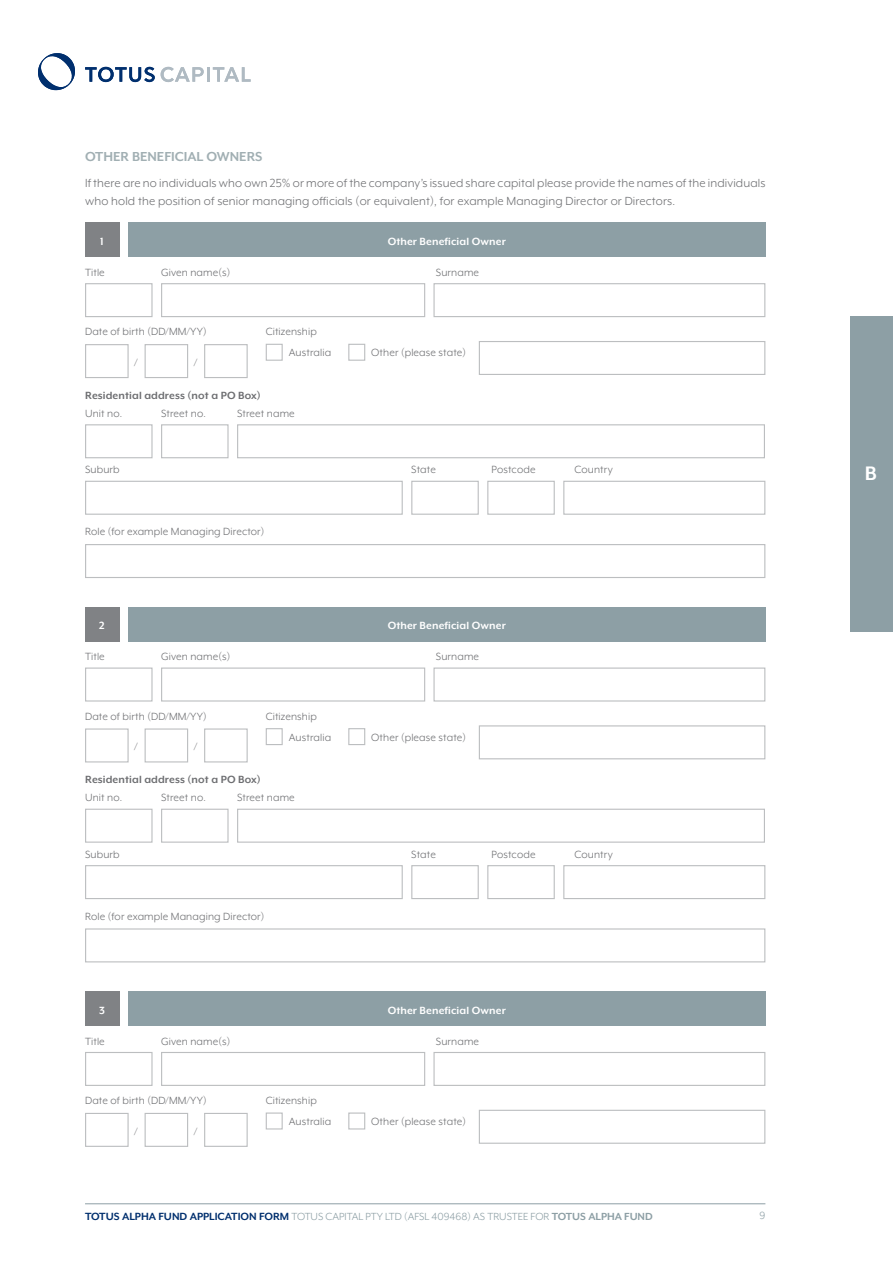
<style>
.page{position:relative;width:893px;height:1263px;background:#fff}
.page>*{position:absolute;margin:0;border:0;box-sizing:border-box;transform-origin:0 0}
.t1{font:700 22.5px "Mr Eaves XL Mod OT";color:#fff}
.t2{font:700 15px "Mr Eaves XL Mod OT";color:#a1afb3}
.t3{font:13.5px/18px "Mr Eaves XL Mod OT";letter-spacing:.01em;color:#6d6e71}
.t4{font:12px "Mr Eaves XL Mod OT";letter-spacing:.01em;color:#6d6e71}
.t5{font:700 12px "Mr Eaves XL Mod OT";letter-spacing:.01em;color:#fff}
.t6{font:700 12px "Mr Eaves XL Mod OT";letter-spacing:.01em;color:#6d6e71}
.t7{font:12px "Mr Eaves XL Mod OT";color:#8d9fa5}
.t8{font:11.85px "Mr Eaves XL Mod OT";color:#8d9fa5}
.s1{font-weight:700;font-size:12px;color:#002f6e}
.s2{font-weight:700}
</style>
<div class="page">
<hr style="left:85px;top:1203px;width:680px;height:1px;background:#8d9fa5">
<div style="left:850px;top:316px;width:43px;height:315px;background:#8d9fa5"></div>
<div style="left:85px;top:544px;width:680px;height:34px;border:1px solid #bcbec0"></div>
<div style="left:85px;top:928px;width:680px;height:34px;border:1px solid #bcbec0"></div>
<div style="left:128px;top:223px;width:637px;height:34px;background:#8d9fa5"></div>
<div style="left:128px;top:607px;width:637px;height:34px;background:#8d9fa5"></div>
<div style="left:128px;top:992px;width:637px;height:34px;background:#8d9fa5"></div>
<div style="left:85px;top:223px;width:34px;height:34px;background:#808285"></div>
<div style="left:85px;top:607px;width:34px;height:34px;background:#808285"></div>
<div style="left:85px;top:992px;width:34px;height:34px;background:#808285"></div>
<div style="left:85px;top:424px;width:68px;height:34px;border:1px solid #bcbec0"></div>
<div style="left:411px;top:481px;width:68px;height:34px;border:1px solid #bcbec0"></div>
<div style="left:161px;top:424px;width:68px;height:34px;border:1px solid #bcbec0"></div>
<div style="left:487px;top:481px;width:68px;height:34px;border:1px solid #bcbec0"></div>
<div style="left:237px;top:424px;width:528px;height:34px;border:1px solid #bcbec0"></div>
<div style="left:563px;top:481px;width:202px;height:34px;border:1px solid #bcbec0"></div>
<div style="left:85px;top:481px;width:318px;height:34px;border:1px solid #bcbec0"></div>
<div style="left:85px;top:809px;width:68px;height:34px;border:1px solid #bcbec0"></div>
<div style="left:411px;top:865px;width:68px;height:34px;border:1px solid #bcbec0"></div>
<div style="left:161px;top:809px;width:68px;height:34px;border:1px solid #bcbec0"></div>
<div style="left:487px;top:865px;width:68px;height:34px;border:1px solid #bcbec0"></div>
<div style="left:237px;top:809px;width:528px;height:34px;border:1px solid #bcbec0"></div>
<div style="left:563px;top:865px;width:202px;height:34px;border:1px solid #bcbec0"></div>
<div style="left:85px;top:865px;width:318px;height:34px;border:1px solid #bcbec0"></div>
<div style="left:85px;top:283px;width:68px;height:34px;border:1px solid #bcbec0"></div>
<div style="left:85px;top:667px;width:68px;height:34px;border:1px solid #bcbec0"></div>
<div style="left:85px;top:1052px;width:68px;height:34px;border:1px solid #bcbec0"></div>
<div style="left:433px;top:283px;width:332px;height:34px;border:1px solid #bcbec0"></div>
<div style="left:433px;top:667px;width:332px;height:34px;border:1px solid #bcbec0"></div>
<div style="left:433px;top:1052px;width:332px;height:34px;border:1px solid #bcbec0"></div>
<div style="left:161px;top:283px;width:264px;height:34px;border:1px solid #bcbec0"></div>
<div style="left:161px;top:667px;width:264px;height:34px;border:1px solid #bcbec0"></div>
<div style="left:161px;top:1052px;width:264px;height:34px;border:1px solid #bcbec0"></div>
<div style="left:85px;top:344px;width:44px;height:34px;border:1px solid #bcbec0"></div>
<div style="left:85px;top:728px;width:44px;height:34px;border:1px solid #bcbec0"></div>
<div style="left:85px;top:1113px;width:44px;height:34px;border:1px solid #bcbec0"></div>
<div style="left:145px;top:344px;width:43px;height:34px;border:1px solid #bcbec0"></div>
<div style="left:145px;top:728px;width:43px;height:34px;border:1px solid #bcbec0"></div>
<div style="left:145px;top:1113px;width:43px;height:34px;border:1px solid #bcbec0"></div>
<div style="left:204px;top:344px;width:44px;height:34px;border:1px solid #bcbec0"></div>
<div style="left:204px;top:728px;width:44px;height:34px;border:1px solid #bcbec0"></div>
<div style="left:204px;top:1113px;width:44px;height:34px;border:1px solid #bcbec0"></div>
<div style="left:479px;top:341px;width:286px;height:34px;border:1px solid #bcbec0"></div>
<div style="left:479px;top:725px;width:286px;height:34px;border:1px solid #bcbec0"></div>
<div style="left:479px;top:1110px;width:286px;height:34px;border:1px solid #bcbec0"></div>
<div style="left:266px;top:344px;width:17px;height:17px;border:1px solid #bcbec0"></div>
<div style="left:348px;top:344px;width:17px;height:17px;border:1px solid #bcbec0"></div>
<div style="left:266px;top:728px;width:17px;height:17px;border:1px solid #bcbec0"></div>
<div style="left:348px;top:728px;width:17px;height:17px;border:1px solid #bcbec0"></div>
<div style="left:266px;top:1112px;width:17px;height:17px;border:1px solid #bcbec0"></div>
<div style="left:348px;top:1112px;width:17px;height:17px;border:1px solid #bcbec0"></div>
<svg style="left:38px;top:53px;width:37px;height:37px"></svg>
<svg style="left:85px;top:67px;width:70px;height:15px"></svg>
<svg style="left:161px;top:67px;width:43px;height:15px"></svg>
<hr style="left:207px;top:67px;width:3px;height:15px;background:#afbac2">
<svg style="left:213px;top:67px;width:38px;height:15px"></svg>
<p class="t2" style="left:85px;top:149px;width:179px">OTHER BENEFICIAL OWNERS</p>
<p class="t3" style="left:85px;top:174px;width:682px">If there are no individuals who own 25% or more of the company’s issued share capital please provide the names of the individuals who hold the position of senior managing officials (or equivalent), for example Managing Director or Directors.</p>
<p class="t5" style="left:100px;top:235px;width:5px">1</p>
<p class="t4" style="left:85px;top:266px;width:21px">Title</p>
<p class="t4" style="left:161px;top:266px;width:71px">Given name(s)</p>
<p class="t4" style="left:85px;top:326px;width:123px">Date of birth (DD/MM/YY)</p>
<p class="t4" style="left:134px;top:356px;width:5px">/</p>
<p class="t4" style="left:194px;top:356px;width:5px">/</p>
<p class="t5" style="left:388px;top:235px;width:120px">Other Beneficial Owner</p>
<p class="t4" style="left:266px;top:326px;width:53px">Citizenship</p>
<p class="t4" style="left:436px;top:266px;width:45px">Surname</p>
<p class="t4" style="left:289px;top:347px;width:44px">Australia</p>
<p class="t4" style="left:371px;top:347px;width:96px">Other (please state)</p>
<p class="t6" style="left:85px;top:389px;width:177px">Residential address (not a PO Box)</p>
<p class="t4" style="left:85px;top:407px;width:39px">Unit no.</p>
<p class="t4" style="left:161px;top:407px;width:46px">Street no.</p>
<p class="t4" style="left:237px;top:407px;width:59px">Street name</p>
<p class="t4" style="left:85px;top:464px;width:36px">Suburb</p>
<p class="t4" style="left:411px;top:464px;width:26px">State</p>
<p class="t4" style="left:85px;top:526px;width:181px">Role (for example Managing Director)</p>
<p class="t4" style="left:492px;top:464px;width:45px">Postcode</p>
<p class="t4" style="left:574px;top:464px;width:40px">Country</p>
<p class="t5" style="left:99px;top:619px;width:7px">2</p>
<p class="t4" style="left:85px;top:651px;width:21px">Title</p>
<p class="t4" style="left:161px;top:651px;width:71px">Given name(s)</p>
<p class="t4" style="left:85px;top:710px;width:123px">Date of birth (DD/MM/YY)</p>
<p class="t4" style="left:134px;top:740px;width:5px">/</p>
<p class="t4" style="left:194px;top:740px;width:5px">/</p>
<p class="t5" style="left:388px;top:619px;width:120px">Other Beneficial Owner</p>
<p class="t4" style="left:266px;top:710px;width:53px">Citizenship</p>
<p class="t4" style="left:436px;top:651px;width:45px">Surname</p>
<p class="t4" style="left:289px;top:731px;width:44px">Australia</p>
<p class="t4" style="left:371px;top:731px;width:96px">Other (please state)</p>
<p class="t6" style="left:85px;top:773px;width:177px">Residential address (not a PO Box)</p>
<p class="t4" style="left:85px;top:792px;width:39px">Unit no.</p>
<p class="t4" style="left:161px;top:792px;width:46px">Street no.</p>
<p class="t4" style="left:237px;top:792px;width:59px">Street name</p>
<p class="t4" style="left:85px;top:848px;width:36px">Suburb</p>
<p class="t4" style="left:411px;top:848px;width:26px">State</p>
<p class="t4" style="left:85px;top:910px;width:181px">Role (for example Managing Director)</p>
<p class="t4" style="left:492px;top:848px;width:45px">Postcode</p>
<p class="t4" style="left:574px;top:848px;width:40px">Country</p>
<p class="t5" style="left:99px;top:1004px;width:7px">3</p>
<p class="t4" style="left:85px;top:1035px;width:21px">Title</p>
<p class="t4" style="left:161px;top:1035px;width:71px">Given name(s)</p>
<p class="t4" style="left:85px;top:1094px;width:123px">Date of birth (DD/MM/YY)</p>
<p class="t4" style="left:134px;top:1125px;width:5px">/</p>
<p class="t4" style="left:194px;top:1125px;width:5px">/</p>
<p class="t5" style="left:388px;top:1004px;width:120px">Other Beneficial Owner</p>
<p class="t4" style="left:266px;top:1094px;width:53px">Citizenship</p>
<p class="t4" style="left:436px;top:1035px;width:45px">Surname</p>
<p class="t4" style="left:289px;top:1115px;width:44px">Australia</p>
<p class="t4" style="left:371px;top:1115px;width:96px">Other (please state)</p>
<p class="t8" style="left:85px;top:1210px;width:569px"><span class="s1">TOTUS ALPHA FUND APPLICATION FORM</span> TOTUS CAPITAL PTY LTD (AFSL 409468) AS TRUSTEE FOR <span class="s2">TOTUS ALPHA FUND</span></p>
<p class="t7" style="left:759px;top:1209px;width:7px">9</p>
<h1 class="t1" style="left:865px;top:462px;width:13px">B</h1>
</div>
